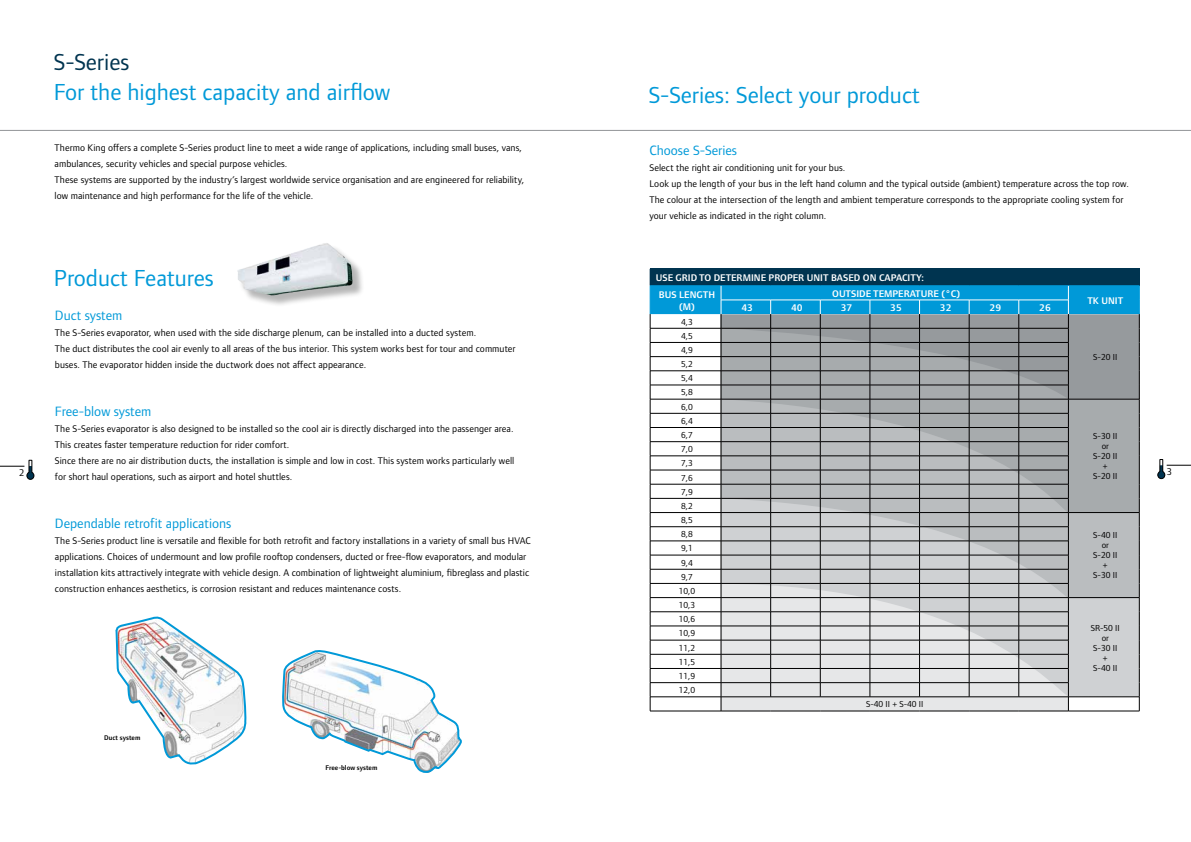
<style>
.page{position:relative;width:1191px;height:842px;background:#fff}
.page>*{position:absolute;margin:0;border:0;box-sizing:border-box;transform-origin:0 0}
.t1{font:24px "Foundry Form Sans";color:#0099d8}
.t2{font:24px "Foundry Form Sans";color:#003450}
.t3{font:14px "Foundry Form Sans";color:#0099d8}
.t4{font:10px/16px "Foundry Form Sans";letter-spacing:.005em;color:#000}
.t5{font:600 10px/16.7px "Foundry Form Sans";color:#fff}
.t6{font:9px/14.2px "Foundry Form Sans";color:#000;text-align:justify}
.t7{font:600 7px "Foundry Form Sans";color:#000}
</style>
<div class="page">
<hr style="left:0;top:130px;width:1191px;height:1px;background:#939598">
<hr style="left:650px;top:711px;width:71px;height:1px;background:#000">
<hr style="left:721px;top:711px;width:49px;height:1px;background:#000">
<hr style="left:770px;top:711px;width:50px;height:1px;background:#000">
<hr style="left:820px;top:711px;width:50px;height:1px;background:#000">
<hr style="left:870px;top:711px;width:49px;height:1px;background:#000">
<hr style="left:919px;top:711px;width:50px;height:1px;background:#000">
<hr style="left:969px;top:711px;width:49px;height:1px;background:#000">
<hr style="left:1018px;top:711px;width:50px;height:1px;background:#000">
<hr style="left:1068px;top:711px;width:71px;height:1px;background:#000">
<svg style="left:650px;top:269px;width:490px;height:442px;background:#a5b3b9"></svg>
<div style="left:239px;top:245px;width:126px;height:63px;background:#000;opacity:.29"></div>
<img style="left:237px;top:243px;width:89px;height:52px">
<svg style="left:115px;top:616px;width:131px;height:149px"></svg>
<svg style="left:282px;top:650px;width:180px;height:123px"></svg>
<svg style="left:0;top:460px;width:34px;height:20px"></svg>
<svg style="left:1157px;top:459px;width:34px;height:20px"></svg>
<h1 class="t2" style="left:54px;top:47px;width:77px">S-Series</h1>
<h1 class="t1" style="left:54px;top:77px;width:338px">For the highest capacity and airflow</h1>
<p class="t4" style="left:55px;top:140px;width:471px">Thermo King offers a complete S-Series product line to meet a wide range of applications, including small buses, vans, ambulances, security vehicles and special purpose vehicles.<br>These systems are supported by the industry’s largest worldwide service organisation and are engineered for reliability, low maintenance and high performance for the life of the vehicle.</p>
<h1 class="t1" style="left:649px;top:81px;width:272px">S-Series: Select your product</h1>
<h2 class="t3" style="left:649px;top:142px;width:89px">Choose S-Series</h2>
<p class="t4" style="left:649px;top:159px;width:481px">Select the right air conditioning unit for your bus.<br>Look up the length of your bus in the left hand column and the typical outside (ambient) temperature across the top row.<br>The colour at the intersection of the length and ambient temperature corresponds to the appropriate cooling system for your vehicle as indicated in the right column.</p>
<h1 class="t1" style="left:54px;top:264px;width:161px">Product Features</h1>
<p class="t5" style="left:659px;top:269px;width:266px;text-indent:-3px">USE GRID TO DETERMINE PROPER UNIT BASED ON CAPACITY:<br>BUS LENGTH</p>
<p class="t5" style="left:679px;top:298px;width:17px">(M)</p>
<p class="t5" style="left:832px;top:285px;width:129px">OUTSIDE TEMPERATURE (°C)</p>
<p class="t5" style="left:1087px;top:292px;width:37px">TK UNIT</p>
<p class="t5" style="left:741px;top:299px;width:13px">43</p>
<p class="t5" style="left:791px;top:299px;width:13px">40</p>
<p class="t5" style="left:840px;top:299px;width:13px">37</p>
<p class="t5" style="left:890px;top:299px;width:13px">35</p>
<p class="t5" style="left:940px;top:299px;width:13px">32</p>
<p class="t5" style="left:989px;top:299px;width:13px">29</p>
<p class="t5" style="left:1039px;top:299px;width:13px">26</p>
<h2 class="t3" style="left:55px;top:307px;width:69px">Duct system</h2>
<p class="t4" style="left:55px;top:325px;width:462px">The S-Series evaporator, when used with the side discharge plenum, can be installed into a ducted system.<br>The duct distributes the cool air evenly to all areas of the bus interior. This system works best for tour and commuter buses. The evaporator hidden inside the ductwork does not affect appearance.</p>
<h2 class="t3" style="left:55px;top:403px;width:98px">Free-blow system</h2>
<p class="t4" style="left:55px;top:421px;width:461px">The S-Series evaporator is also designed to be installed so the cool air is directly discharged into the passenger area.<br>This creates faster temperature reduction for rider comfort.<br>Since there are no air distribution ducts, the installation is simple and low in cost. This system works particularly well for short haul operations, such as airport and hotel shuttles.</p>
<h2 class="t3" style="left:55px;top:515px;width:178px">Dependable retrofit applications</h2>
<p class="t4" style="left:55px;top:533px;width:477px">The S-Series product line is versatile and flexible for both retrofit and factory installations in a variety of small bus HVAC applications. Choices of undermount and low profile rooftop condensers, ducted or free-flow evaporators, and modular installation kits attractively integrate with vehicle design. A combination of lightweight aluminium, fibreglass and plastic construction enhances aesthetics, is corrosion resistant and reduces maintenance costs.</p>
<p class="t6" style="left:681px;top:314px;width:13px">4,3</p>
<p class="t6" style="left:681px;top:329px;width:13px">4,5<br>4,9<br>5,2<br>5,4<br>5,8<br>6,0</p>
<p class="t6" style="left:1093px;top:350px;width:26px">S-20 II</p>
<p class="t6" style="left:681px;top:414px;width:13px">6,4<br>6,7<br>7,0<br>7,3<br>7,6<br>7,9<br>8,2<br>8,5</p>
<p class="t6" style="left:1093px;top:431px;width:26px;line-height:10px;text-align:center">S-30 II or<br>S-20 II +<br>S-20 II</p>
<p class="t4" style="left:19px;top:464px;width:7px">2</p>
<p class="t4" style="left:1166px;top:464px;width:7px">3</p>
<p class="t6" style="left:679px;top:527px;width:18px;text-align:left">8,8<br>9,1<br>9,4<br>9,7<br>10,0<br>10,3</p>
<p class="t6" style="left:1093px;top:530px;width:26px;line-height:10px;text-align:center">S-40 II or<br>S-20 II +<br>S-30 II</p>
<p class="t7" style="left:104px;top:734px;width:38px">Duct system</p>
<p class="t7" style="left:325px;top:763px;width:53px">Free-blow system</p>
<p class="t6" style="left:679px;top:612px;width:18px">10,6<br>10,9<br>11,2<br>11,5<br>11,9<br>12,0</p>
<p class="t6" style="left:866px;top:697px;width:59px">S-40 II + S-40 II</p>
<p class="t6" style="left:1090px;top:623px;width:30px;line-height:10px;text-align:center">SR-50 II or<br>S-30 II +<br>S-40 II</p>
</div>
